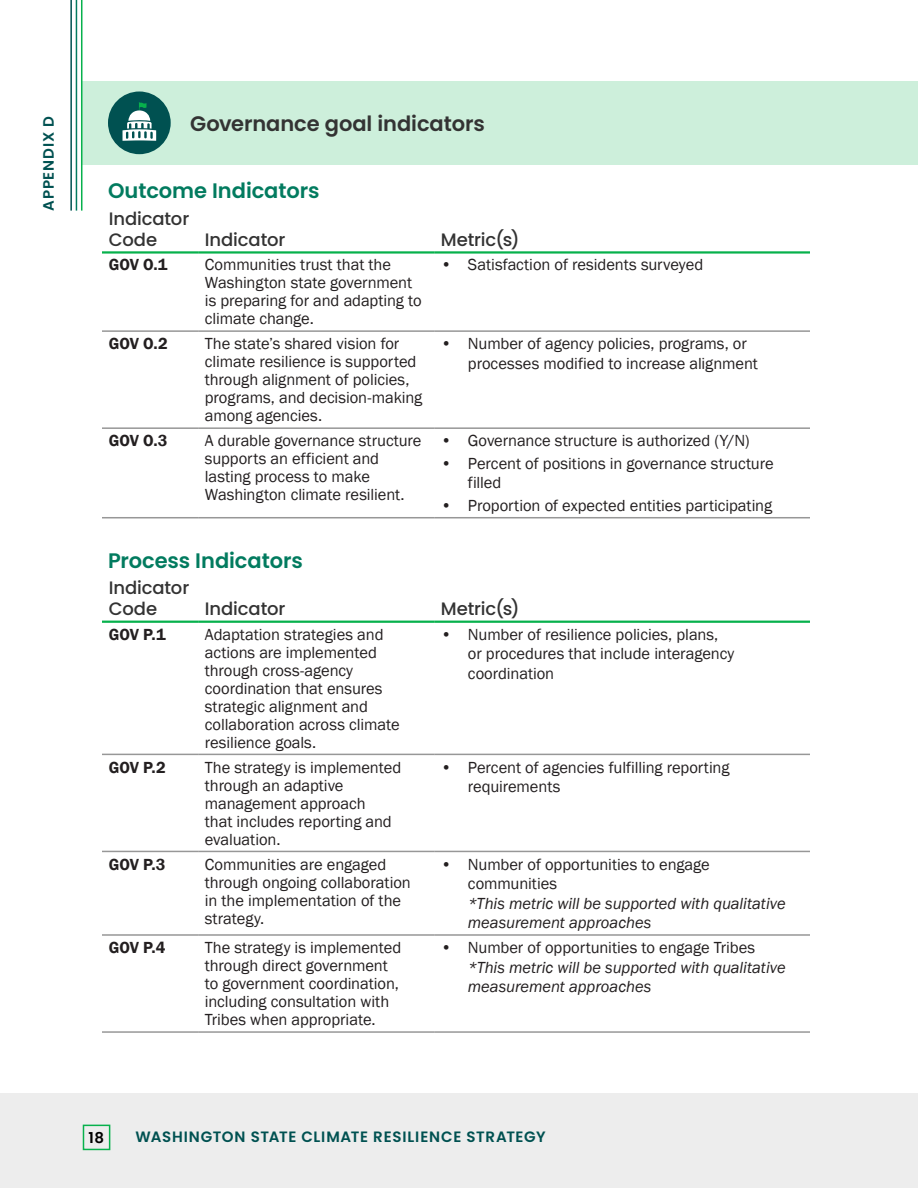
<style>
.page{position:relative;width:918px;height:1188px;background:#fff}
.page>*{position:absolute;margin:0;border:0;box-sizing:border-box;transform-origin:0 0}
.Heading_4{font:600 21px "Poppins";letter-spacing:-.005em;color:#027b5f}
.Heading_3{font:600 21px "Poppins";letter-spacing:-.005em;color:#333}
.Heading_5{font:500 18px/21px "Poppins";letter-spacing:-.005em;color:#333}
.Paragraph__strategies{font:16.5px/18px "Franklin Gothic";letter-spacing:-.005em;color:#231f20}
.t1{font:italic 16.5px/19.5px "Franklin Gothic";letter-spacing:-.005em;color:#231f20}
.Paragraph{font:600 16.5px "Franklin Gothic";letter-spacing:-.005em;color:#231f20}
.t2{font:600 15px "Poppins";letter-spacing:.05em;color:#005151}
.t3{font:600 15px "Poppins";color:#000}
.s1{font-style:normal}
</style>
<div class="page">
<div style="left:82px;top:81px;width:836px;height:84px;background:#cdefdb"></div>
<div style="left:108px;top:92px;width:63px;height:62px;background:#005151;border-radius:50%"></div>
<svg style="left:123px;top:102px;width:33px;height:39px"></svg>
<hr style="left:102px;top:251px;width:96px;height:3px;background:#07b14c">
<hr style="left:198px;top:251px;width:236px;height:3px;background:#07b14c">
<hr style="left:434px;top:251px;width:376px;height:3px;background:#07b14c">
<hr style="left:102px;top:330px;width:96px;height:2px;background:#979797">
<hr style="left:198px;top:330px;width:236px;height:2px;background:#979797">
<hr style="left:434px;top:330px;width:376px;height:2px;background:#979797">
<hr style="left:102px;top:427px;width:96px;height:2px;background:#979797">
<hr style="left:198px;top:427px;width:236px;height:2px;background:#979797">
<hr style="left:434px;top:427px;width:376px;height:2px;background:#979797">
<hr style="left:102px;top:517px;width:96px;height:1px;background:#979797">
<hr style="left:198px;top:517px;width:236px;height:1px;background:#979797">
<hr style="left:434px;top:517px;width:376px;height:1px;background:#979797">
<hr style="left:102px;top:621px;width:96px;height:2px;background:#07b14c">
<hr style="left:198px;top:621px;width:236px;height:2px;background:#07b14c">
<hr style="left:434px;top:621px;width:376px;height:2px;background:#07b14c">
<hr style="left:102px;top:754px;width:96px;height:1px;background:#979797">
<hr style="left:198px;top:754px;width:236px;height:1px;background:#979797">
<hr style="left:434px;top:754px;width:376px;height:1px;background:#979797">
<hr style="left:102px;top:851px;width:96px;height:1px;background:#979797">
<hr style="left:198px;top:851px;width:236px;height:1px;background:#979797">
<hr style="left:434px;top:851px;width:376px;height:1px;background:#979797">
<hr style="left:102px;top:934px;width:96px;height:2px;background:#979797">
<hr style="left:198px;top:934px;width:236px;height:2px;background:#979797">
<hr style="left:434px;top:934px;width:376px;height:2px;background:#979797">
<hr style="left:102px;top:1031px;width:96px;height:2px;background:#979797">
<hr style="left:198px;top:1031px;width:236px;height:2px;background:#979797">
<hr style="left:434px;top:1031px;width:376px;height:2px;background:#979797">
<div style="left:0;top:1094px;width:918px;height:94px;background:#ededed"></div>
<svg style="left:82px;top:1124px;width:29px;height:27px"></svg>
<hr style="left:70px;top:0;width:2px;height:211px;background:#005151">
<hr style="left:76px;top:0;width:1px;height:211px;background:#027b5f">
<hr style="left:81px;top:0;width:1px;height:211px;background:#07b14c">
<p class="t2" style="left:40px;top:211px;width:96px;rotate:-90deg">APPENDIX D</p>
<h3 class="Heading_3" style="left:190px;top:111px;width:296px">Governance goal indicators</h3>
<h4 class="Heading_4" style="left:108px;top:178px;width:213px">Outcome Indicators</h4>
<h5 class="Heading_5" style="left:109px;top:208px;width:82px">Indicator<br>Code</h5>
<h5 class="Heading_5" style="left:205px;top:229px;width:82px">Indicator</h5>
<h5 class="Heading_5" style="left:441px;top:229px;width:80px">Metric(s)</h5>
<p class="Paragraph" style="left:109px;top:255px;width:60px">GOV O.1</p>
<p class="Paragraph__strategies" style="left:205px;top:256px;width:218px">Communities trust that the<br>Washington state government is preparing for and adapting to climate change.</p>
<p class="Paragraph__strategies" style="left:441px;top:256px;width:264px">• Satisfaction of residents surveyed</p>
<p class="Paragraph" style="left:109px;top:334px;width:60px">GOV O.2</p>
<p class="Paragraph__strategies" style="left:205px;top:335px;width:219px">The state’s shared vision for climate resilience is supported through alignment of policies, programs, and decision-making among agencies.</p>
<p class="Paragraph__strategies" style="left:468px;top:335px;width:292px;line-height:19.5px;text-indent:-27px">• Number of agency policies, programs, or processes modified to increase alignment</p>
<p class="Paragraph" style="left:109px;top:431px;width:60px">GOV O.3</p>
<p class="Paragraph__strategies" style="left:205px;top:432px;width:218px">A durable governance structure supports an efficient and lasting process to make<br>Washington climate resilient.</p>
<p class="Paragraph__strategies" style="left:441px;top:432px;width:310px">• Governance structure is authorized (Y/N)</p>
<p class="Paragraph__strategies" style="left:468px;top:454px;width:307px;line-height:19.5px;text-indent:-27px">• Percent of positions in governance structure filled</p>
<p class="Paragraph__strategies" style="left:441px;top:497px;width:333px">• Proportion of expected entities participating</p>
<h4 class="Heading_4" style="left:108px;top:549px;width:196px">Process Indicators</h4>
<h5 class="Heading_5" style="left:109px;top:577px;width:82px">Indicator<br>Code</h5>
<h5 class="Heading_5" style="left:205px;top:598px;width:82px">Indicator</h5>
<h5 class="Heading_5" style="left:441px;top:598px;width:80px">Metric(s)</h5>
<p class="Paragraph" style="left:109px;top:624px;width:59px">GOV P.1</p>
<p class="Paragraph__strategies" style="left:205px;top:625px;width:196px">Adaptation strategies and actions are implemented through cross-agency coordination that ensures strategic alignment and collaboration across climate resilience goals.</p>
<p class="Paragraph__strategies" style="left:468px;top:625px;width:268px;line-height:19.5px;text-indent:-27px">• Number of resilience policies, plans, or procedures that include interagency coordination</p>
<p class="Paragraph" style="left:109px;top:757px;width:59px">GOV P.2</p>
<p class="Paragraph__strategies" style="left:205px;top:759px;width:198px">The strategy is implemented through an adaptive management approach<br>that includes reporting and evaluation.</p>
<p class="Paragraph__strategies" style="left:468px;top:758px;width:263px;line-height:19.5px;text-indent:-27px">• Percent of agencies fulfilling reporting requirements</p>
<p class="Paragraph" style="left:109px;top:854px;width:58px">GOV P.3</p>
<p class="Paragraph__strategies" style="left:205px;top:856px;width:208px">Communities are engaged through ongoing collaboration in the implementation of the strategy.</p>
<p class="t1" style="left:468px;top:855px;width:319px;text-indent:-27px"><span class="s1">• Number of opportunities to engage communities<br></span>*This metric will be supported with qualitative measurement approaches</p>
<p class="Paragraph" style="left:109px;top:938px;width:58px">GOV P.4</p>
<p class="Paragraph__strategies" style="left:205px;top:939px;width:198px">The strategy is implemented through direct government to government coordination, including consultation with<br>Tribes when appropriate.</p>
<p class="t1" style="left:468px;top:938px;width:319px;text-indent:-27px"><span class="s1">• Number of opportunities to engage Tribes </span>*This metric will be supported with qualitative measurement approaches</p>
<p class="t3" style="left:88px;top:1129px;width:17px">18</p>
<p class="t2" style="left:135px;top:1128px;width:412px">WASHINGTON STATE CLIMATE RESILIENCE STRATEGY</p>
</div>
